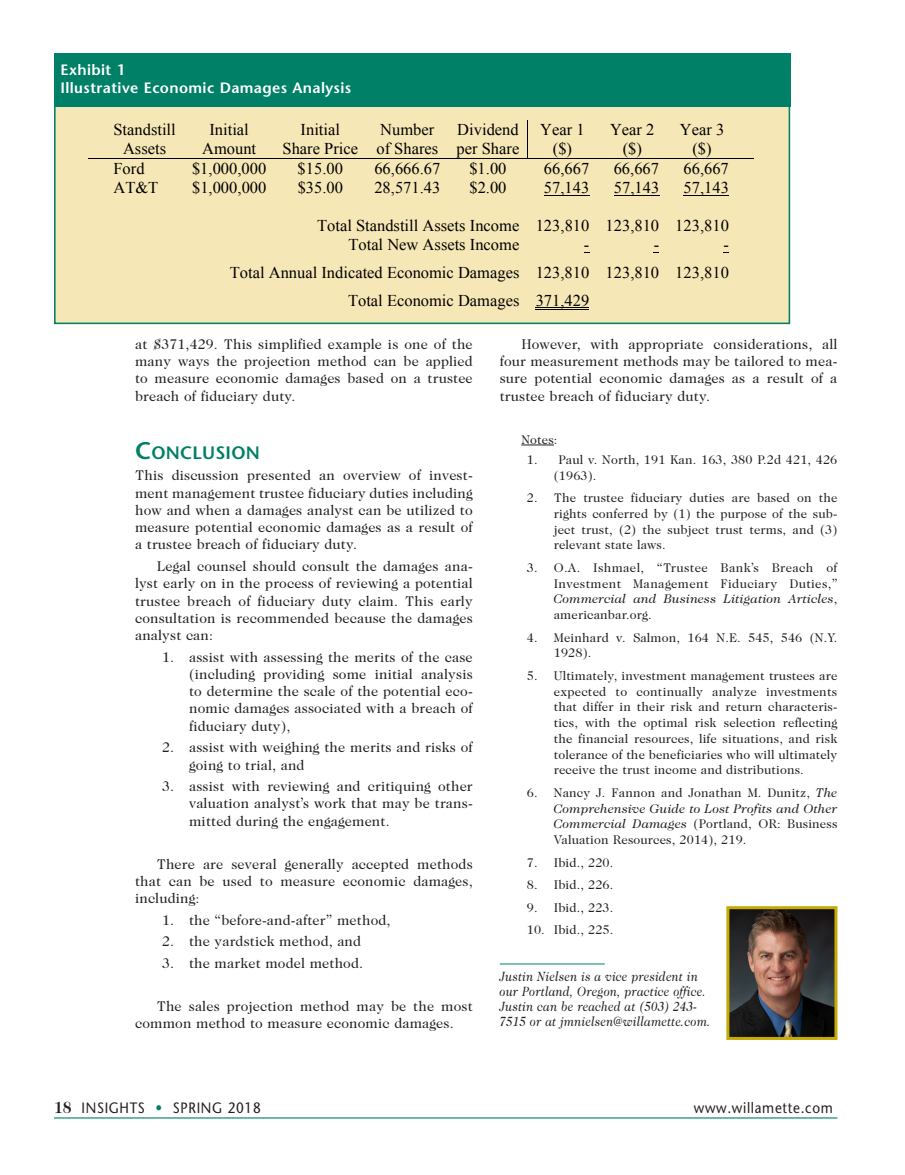
<style>
.page{position:relative;width:905px;height:1175px;background:#fff}
.page>*{position:absolute;margin:0;border:0;box-sizing:border-box;transform-origin:0 0}
.Sub_Heads_Stone{font:600 18px "Stone Sans";letter-spacing:.015em;color:#008066}
.t1{font:16.5px/19px "Times New Roman";color:#000;text-align:center}
.Exhibit_heading{font:600 15px "Stone Sans";letter-spacing:.025em;color:#fff}
.t2{font:15px "Stone Sans";letter-spacing:.05em;color:#231f20;scale:.9 1}
.body{font:14.25px/17.2px "Caslon Two Twenty Four";letter-spacing:.01em;color:#231f20;text-align:justify}
.body_w_bullets{font:14.25px/17.2px "Caslon Two Twenty Four";letter-spacing:.01em;color:#231f20;text-align:justify}
.body__Intro_Paragr{font:14.25px/17.2px "Caslon Two Twenty Four";letter-spacing:.01em;color:#231f20;text-align:justify}
.credits{font:italic 13.5px/15px "Caslon Two Twenty Four";letter-spacing:.025em;color:#231f20;scale:.85 1}
.body_w_bullets-2{font:12.75px/15.8px "Caslon Two Twenty Four";letter-spacing:.01em;color:#231f20;text-align:justify}
.body-2{font:12.75px "Caslon Two Twenty Four";letter-spacing:.01em;color:#231f20}
.s1{font-size:24px}
.s2{font-style:italic}
.s3{font-family:"Caslon Two Twenty Four";font-weight:700;font-size:16.5px}
.s4{color:#008066}
</style>
<div class="page">
<hr style="left:54px;top:1117px;width:783px;height:1px;background:#008066">
<hr style="left:521px;top:444px;width:33px;height:1px;background:#231f20">
<hr style="left:500px;top:963px;width:104px;height:1px;background:#008066">
<img style="left:730px;top:910px;width:103px;height:126px">
<div style="left:726px;top:906px;width:111px;height:134px;border:3px solid #c5a904"></div>
<div style="left:55px;top:94px;width:734px;height:229px;background:#f6e7b6"></div>
<hr style="left:527px;top:120px;width:1px;height:38px;background:#000">
<hr style="left:89px;top:158px;width:664px;height:1px;background:#000">
<hr style="left:544px;top:195px;width:45px;height:1px;background:#000">
<hr style="left:613px;top:195px;width:46px;height:1px;background:#000">
<hr style="left:683px;top:195px;width:46px;height:1px;background:#000">
<hr style="left:535px;top:307px;width:54px;height:1px;background:#000">
<hr style="left:535px;top:309px;width:54px;height:1px;background:#000">
<div style="left:54px;top:94px;width:736px;height:230px;border:2px solid #008066"></div>
<div style="left:54px;top:53px;width:736px;height:54px;background:#008066"></div>
<p class="Exhibit_heading" style="left:60px;top:61px;width:66px">Exhibit 1</p>
<p class="Exhibit_heading" style="left:60px;top:79px;width:292px">Illustrative Economic Damages Analysis</p>
<p class="t1" style="left:113px;top:120px;width:64px">Standstill<br>Assets</p>
<p class="t1" style="left:202px;top:120px;width:56px">Initial<br>Amount</p>
<p class="t1" style="left:282px;top:120px;width:77px">Initial<br>Share Price</p>
<p class="t1" style="left:376px;top:120px;width:63px;text-align:left">Number of Shares</p>
<p class="t1" style="left:456px;top:120px;width:64px;text-align:left">Dividend per Share</p>
<p class="t1" style="left:540px;top:120px;width:46px">Year 1 ($)</p>
<p class="t1" style="left:610px;top:120px;width:46px">Year 2 ($)</p>
<p class="t1" style="left:680px;top:120px;width:46px">Year 3 ($)</p>
<p class="t1" style="left:113px;top:159px;width:33px">Ford</p>
<p class="t1" style="left:192px;top:159px;width:76px">$1,000,000</p>
<p class="t1" style="left:297px;top:159px;width:47px">$15.00</p>
<p class="t1" style="left:374px;top:159px;width:67px">66,666.67</p>
<p class="t1" style="left:469px;top:159px;width:39px">$1.00</p>
<p class="t1" style="left:544px;top:159px;width:47px">66,667</p>
<p class="t1" style="left:613px;top:159px;width:47px">66,667</p>
<p class="t1" style="left:683px;top:159px;width:47px">66,667</p>
<p class="t1" style="left:113px;top:178px;width:46px">AT&amp;T</p>
<p class="t1" style="left:192px;top:178px;width:76px">$1,000,000</p>
<p class="t1" style="left:298px;top:178px;width:47px">$35.00</p>
<p class="t1" style="left:374px;top:178px;width:67px">28,571.43</p>
<p class="t1" style="left:469px;top:178px;width:39px">$2.00</p>
<p class="t1" style="left:544px;top:178px;width:47px">57,143</p>
<p class="t1" style="left:613px;top:178px;width:47px">57,143</p>
<p class="t1" style="left:683px;top:178px;width:47px">57,143</p>
<p class="t1" style="left:348px;top:216px;width:382px;text-align:left;text-indent:-31px">Total Standstill Assets Income 123,810 123,810 123,810<br>Total New Assets Income</p>
<p class="t1" style="left:584px;top:235px;width:7px">-</p>
<p class="t1" style="left:653px;top:235px;width:7px">-</p>
<p class="t1" style="left:723px;top:235px;width:7px">-</p>
<p class="t1" style="left:230px;top:263px;width:500px">Total Annual Indicated Economic Damages 123,810 123,810 123,810</p>
<p class="t1" style="left:348px;top:291px;width:243px">Total Economic Damages 371,429</p>
<p class="body" style="left:135px;top:335px;width:339px">at $371,429. This simplified example is one of the many ways the projection method can be applied to measure economic damages based on a trustee breach of fiduciary duty.</p>
<p class="Sub_Heads_Stone" style="left:135px;top:441px;width:126px"><span class="s1">C</span>ONCLUSION</p>
<p class="body__Intro_Paragr" style="left:135px;top:467px;width:339px">This discussion presented an overview of invest&shy;ment management trustee fiduciary duties including how and when a damages analyst can be utilized to measure potential economic damages as a result of a trustee breach of fiduciary duty.</p>
<p class="body" style="left:135px;top:557px;width:339px;text-indent:22px">Legal counsel should consult the damages ana&shy;lyst early on in the process of reviewing a potential trustee breach of fiduciary duty claim. This early consultation is recommended because the damages analyst can:</p>
<p class="body_w_bullets" style="left:189px;top:648px;width:285px;text-indent:-27px">1. assist with assessing the merits of the case (including providing some initial analysis to determine the scale of the potential eco&shy;nomic damages associated with a breach of fiduciary duty),</p>
<p class="body_w_bullets" style="left:189px;top:738px;width:285px;text-indent:-27px">2. assist with weighing the merits and risks of going to trial, and</p>
<p class="body_w_bullets" style="left:189px;top:777px;width:285px;text-indent:-27px">3. assist with reviewing and critiquing other valuation analyst’s work that may be trans&shy;mitted during the engagement.</p>
<p class="body" style="left:135px;top:855px;width:339px;text-indent:22px">There are several generally accepted methods that can be used to measure economic damages, including:</p>
<p class="body_w_bullets" style="left:162px;top:911px;width:230px">1. the “before-and-after” method,</p>
<p class="body_w_bullets" style="left:162px;top:932px;width:200px">2. the yardstick method, and</p>
<p class="body_w_bullets" style="left:162px;top:954px;width:202px">3. the market model method.</p>
<p class="body" style="left:135px;top:997px;width:339px;text-indent:22px">The sales projection method may be the most common method to measure economic damages.</p>
<p class="body" style="left:500px;top:335px;width:339px;text-indent:22px">However, with appropriate considerations, all four measurement methods may be tailored to mea&shy;sure potential economic damages as a result of a trustee breach of fiduciary duty.</p>
<p class="body-2" style="left:521px;top:432px;width:38px">Notes:</p>
<p class="body_w_bullets-2" style="left:554px;top:451px;width:285px;text-indent:-27px">1. Paul v. North, 191 Kan. 163, 380 P.2d 421, 426 (1963).</p>
<p class="body_w_bullets-2" style="left:554px;top:490px;width:285px;text-indent:-27px">2. The trustee fiduciary duties are based on the rights conferred by (1) the purpose of the sub&shy;ject trust, (2) the subject trust terms, and (3) relevant state laws.</p>
<p class="body_w_bullets-2" style="left:554px;top:559px;width:285px;text-indent:-27px">3. O.A. Ishmael, “Trustee Bank’s Breach of Investment Management Fiduciary Duties,” <span class="s2">Commercial and Business Litigation Articles</span>, americanbar.org.</p>
<p class="body_w_bullets-2" style="left:554px;top:629px;width:285px;text-indent:-27px">4. Meinhard v. Salmon, 164 N.E. 545, 546 (N.Y.<br>1928).</p>
<p class="body_w_bullets-2" style="left:554px;top:667px;width:285px;text-indent:-27px">5. Ultimately, investment management trustees are expected to continually analyze investments that differ in their risk and return characteris&shy;tics, with the optimal risk selection reflecting the financial resources, life situations, and risk tolerance of the beneficiaries who will ultimately receive the trust income and distributions.</p>
<p class="body_w_bullets-2" style="left:554px;top:784px;width:285px;text-indent:-27px">6. Nancy J. Fannon and Jonathan M. Dunitz, <span class="s2">The Comprehensive Guide to Lost Profits and Other Commercial Damages</span> (Portland, OR: Business Valuation Resources, 2014), 219.</p>
<p class="body_w_bullets-2" style="left:526px;top:854px;width:88px">7. Ibid., 220.</p>
<p class="body_w_bullets-2" style="left:526px;top:877px;width:88px">8. Ibid., 226.</p>
<p class="body_w_bullets-2" style="left:526px;top:899px;width:88px">9. Ibid., 223.</p>
<p class="body_w_bullets-2" style="left:526px;top:922px;width:88px">10. Ibid., 225.</p>
<p class="credits" style="left:500px;top:968px;width:250px">Justin Nielsen is a vice president in our Portland, Oregon, practice office.<br>Justin can be reached at (503) 243- 7515 or at jmnielsen@willamette.com.</p>
<p class="t2" style="left:54px;top:1098px;width:231px"><span class="s3">18</span> INSIGHTS <span class="s4">•</span> SPRING 2018</p>
<p class="t2" style="left:693px;top:1098px;width:156px">www.willamette. com</p>
</div>
